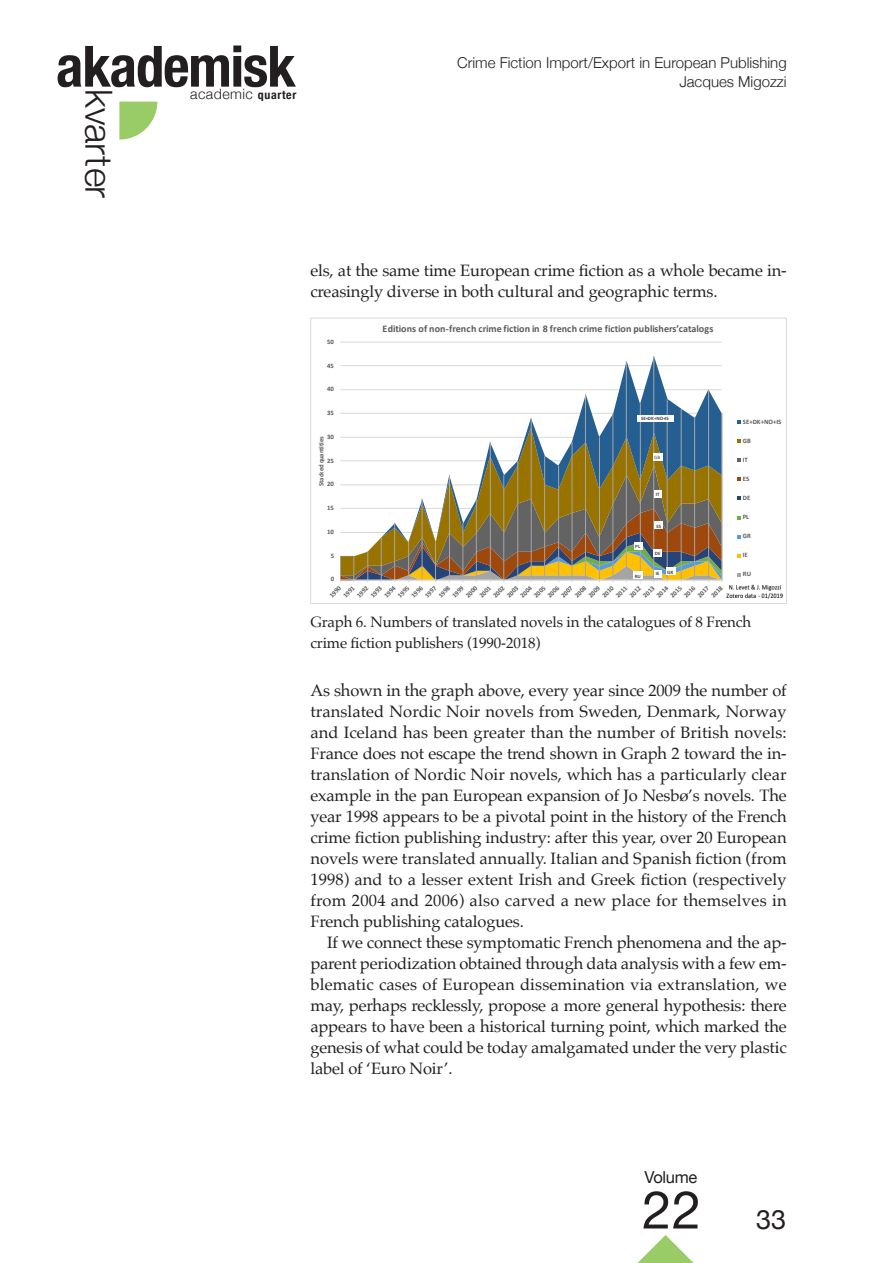
<style>
.page{position:relative;width:893px;height:1263px;background:#fff}
.page>*{position:absolute;margin:0;border:0;box-sizing:border-box;transform-origin:0 0}
.t1{font:700 condensed 57px "Helvetica Neue";letter-spacing:-.02em;color:#231f20}
.t2{font:52.5px "Helvetica Neue";color:#231f20}
.t3{font:300 37.35px "Helvetica Neue";color:#231f20}
.Normal_0{font:16.5px/21px "Palatino";letter-spacing:-.01em;color:#231f20;text-align:justify}
.t4{font:16.5px "Helvetica Neue";letter-spacing:-.02em;color:#231f20}
.billedtekst{font:15px/21px "Palatino";letter-spacing:-.01em;color:#231f20}
.t5{font:300 15px/18.8px "Helvetica Neue";color:#231f20;text-align:right}
.t6{font:300 14.25px "Helvetica Neue";letter-spacing:.03em;color:#231f20}
.t7{font:700 10.05px "Calibri";letter-spacing:.015em;color:#595959}
.t8{font:700 6.75px "Calibri";letter-spacing:-.005em;color:#595959}
.t9{font:700 5.1px "Calibri";letter-spacing:-.005em;color:#404040}
.t10{font:5.1px "Calibri";color:#404040}
.s1{font-weight:700;font-stretch:condensed;font-size:11.85px}
.s2{font-size:27px}
</style>
<div class="page">
<svg style="left:637px;top:1235px;width:57px;height:28px"></svg>
<svg style="left:119px;top:102px;width:38px;height:38px"></svg>
<hr style="left:340px;top:342px;width:382px;height:1px;background:#d9d9d9">
<svg style="left:340px;top:356px;width:382px;height:110px"></svg>
<hr style="left:490px;top:442px;width:1px;height:138px;background:#a6a6a6">
<hr style="left:517px;top:461px;width:1px;height:119px;background:#a6a6a6">
<hr style="left:531px;top:418px;width:1px;height:162px;background:#a6a6a6">
<hr style="left:544px;top:456px;width:1px;height:124px;background:#a6a6a6">
<hr style="left:572px;top:442px;width:1px;height:138px;background:#a6a6a6">
<hr style="left:585px;top:394px;width:1px;height:186px;background:#a6a6a6">
<hr style="left:599px;top:437px;width:1px;height:143px;background:#a6a6a6">
<hr style="left:613px;top:413px;width:1px;height:167px;background:#a6a6a6">
<hr style="left:626px;top:361px;width:1px;height:219px;background:#a6a6a6">
<hr style="left:640px;top:404px;width:1px;height:176px;background:#a6a6a6">
<hr style="left:653px;top:356px;width:1px;height:224px;background:#a6a6a6">
<hr style="left:667px;top:399px;width:1px;height:181px;background:#a6a6a6">
<hr style="left:681px;top:409px;width:1px;height:171px;background:#a6a6a6">
<hr style="left:694px;top:418px;width:1px;height:162px;background:#a6a6a6">
<hr style="left:708px;top:390px;width:1px;height:190px;background:#a6a6a6">
<hr style="left:722px;top:413px;width:1px;height:167px;background:#a6a6a6">
<svg style="left:340px;top:466px;width:383px;height:116px"></svg>
<div style="left:633px;top:571px;width:10px;height:8px;background:#fff"></div>
<div style="left:654px;top:570px;width:7px;height:7px;background:#fff"></div>
<div style="left:666px;top:567px;width:9px;height:8px;background:#fff"></div>
<div style="left:634px;top:542px;width:8px;height:7px;background:#fff"></div>
<div style="left:653px;top:549px;width:9px;height:8px;background:#fff"></div>
<div style="left:655px;top:521px;width:8px;height:8px;background:#fff"></div>
<div style="left:654px;top:490px;width:7px;height:8px;background:#fff"></div>
<div style="left:653px;top:453px;width:9px;height:8px;background:#fff"></div>
<div style="left:637px;top:415px;width:37px;height:6px;background:#fff"></div>
<svg style="left:737px;top:420px;width:4px;height:4px"></svg>
<svg style="left:737px;top:439px;width:4px;height:4px"></svg>
<svg style="left:737px;top:458px;width:4px;height:4px"></svg>
<svg style="left:737px;top:477px;width:4px;height:4px"></svg>
<svg style="left:737px;top:496px;width:4px;height:4px"></svg>
<svg style="left:737px;top:516px;width:4px;height:3px"></svg>
<svg style="left:737px;top:535px;width:4px;height:3px"></svg>
<svg style="left:737px;top:554px;width:4px;height:3px"></svg>
<svg style="left:737px;top:573px;width:4px;height:4px"></svg>
<div style="left:310px;top:318px;width:477px;height:286px;border:1px solid #d9d9d9"></div>
<img style="left:723px;top:582px;width:63px;height:21px">
<h1 class="t1" style="left:56px;top:19px;width:241px">akademisk</h1>
<h3 class="t3" style="left:129px;top:89px;width:110px;rotate:90deg">kvarter</h3>
<p class="t6" style="left:190px;top:82px;width:108px">academic <span class="s1">quarter</span></p>
<p class="t5" style="left:457px;top:52px;width:331px">Crime Fiction Import/Export in European Publishing<br>Jacques Migozzi</p>
<p class="Normal_0" style="left:310px;top:260px;width:478px">els, at the same time European crime fiction as a whole became in&shy;creasingly diverse in both cultural and geographic terms.</p>
<p class="t8" style="left:327px;top:337px;width:8px">50</p>
<p class="t8" style="left:327px;top:361px;width:8px">45</p>
<p class="t8" style="left:327px;top:384px;width:8px">40</p>
<p class="t7" style="left:383px;top:321px;width:332px">Editions of non-french crime fiction in 8 french crime fiction publishers’catalogs</p>
<p class="t8" style="left:327px;top:408px;width:8px">35</p>
<p class="t9" style="left:641px;top:414px;width:29px">SE+DK+NO+IS</p>
<p class="t8" style="left:743px;top:417px;width:40px">SE+DK+NO+IS</p>
<p class="t8" style="left:743px;top:436px;width:10px">GB</p>
<p class="t8" style="left:743px;top:455px;width:7px">IT</p>
<p class="t8" style="left:743px;top:474px;width:8px">ES</p>
<p class="t8" style="left:743px;top:493px;width:9px">DE</p>
<p class="t8" style="left:743px;top:512px;width:8px">PL</p>
<p class="t8" style="left:743px;top:531px;width:10px">GR</p>
<p class="t8" style="left:743px;top:550px;width:6px">IE</p>
<p class="t8" style="left:743px;top:569px;width:10px">RU</p>
<p class="billedtekst" style="left:310px;top:611px;width:442px">Graph 6. Numbers of translated novels in the catalogues of 8 French crime fiction publishers (1990-2018)</p>
<p class="t8" style="left:327px;top:432px;width:8px">30</p>
<p class="t8" style="left:317px;top:486px;width:52px;rotate:-90deg">Stacked quantities</p>
<p class="t10" style="left:654px;top:454px;width:8px">GB</p>
<p class="t8" style="left:327px;top:456px;width:8px">25</p>
<p class="t8" style="left:327px;top:479px;width:8px">20</p>
<p class="t9" style="left:656px;top:490px;width:5px">IT</p>
<p class="t8" style="left:327px;top:503px;width:8px">15</p>
<p class="t9" style="left:656px;top:522px;width:6px">ES</p>
<p class="t8" style="left:327px;top:527px;width:8px">10</p>
<p class="t9" style="left:635px;top:542px;width:6px">PL</p>
<p class="t9" style="left:655px;top:550px;width:7px">DE</p>
<p class="t8" style="left:331px;top:551px;width:5px">5</p>
<p class="t9" style="left:667px;top:568px;width:8px">GR</p>
<p class="t9" style="left:656px;top:570px;width:5px">IE</p>
<p class="t9" style="left:635px;top:572px;width:8px">RU</p>
<p class="t8" style="left:331px;top:574px;width:5px">0</p>
<p class="t8" style="left:327px;top:593px;width:15px;rotate:-45deg">1990</p>
<p class="t8" style="left:341px;top:593px;width:15px;rotate:-45deg">1991</p>
<p class="t8" style="left:354px;top:593px;width:15px;rotate:-45deg">1992</p>
<p class="t8" style="left:368px;top:593px;width:15px;rotate:-45deg">1993</p>
<p class="t8" style="left:382px;top:593px;width:15px;rotate:-45deg">1994</p>
<p class="t8" style="left:395px;top:593px;width:15px;rotate:-45deg">1995</p>
<p class="t8" style="left:409px;top:593px;width:15px;rotate:-45deg">1996</p>
<p class="t8" style="left:423px;top:593px;width:15px;rotate:-45deg">1997</p>
<p class="t8" style="left:436px;top:593px;width:15px;rotate:-45deg">1998</p>
<p class="t8" style="left:450px;top:593px;width:15px;rotate:-45deg">1999</p>
<p class="t8" style="left:463px;top:593px;width:15px;rotate:-45deg">2000</p>
<p class="t8" style="left:477px;top:593px;width:15px;rotate:-45deg">2001</p>
<p class="t8" style="left:491px;top:593px;width:15px;rotate:-45deg">2002</p>
<p class="t8" style="left:504px;top:593px;width:15px;rotate:-45deg">2003</p>
<p class="t8" style="left:518px;top:593px;width:15px;rotate:-45deg">2004</p>
<p class="t8" style="left:532px;top:593px;width:15px;rotate:-45deg">2005</p>
<p class="t8" style="left:545px;top:593px;width:15px;rotate:-45deg">2006</p>
<p class="t8" style="left:559px;top:593px;width:15px;rotate:-45deg">2007</p>
<p class="t8" style="left:572px;top:593px;width:15px;rotate:-45deg">2008</p>
<p class="t8" style="left:586px;top:593px;width:15px;rotate:-45deg">2009</p>
<p class="t8" style="left:600px;top:593px;width:15px;rotate:-45deg">2010</p>
<p class="t8" style="left:613px;top:593px;width:15px;rotate:-45deg">2011</p>
<p class="t8" style="left:627px;top:593px;width:15px;rotate:-45deg">2012</p>
<p class="t8" style="left:641px;top:593px;width:15px;rotate:-45deg">2013</p>
<p class="t8" style="left:654px;top:593px;width:15px;rotate:-45deg">2014</p>
<p class="t8" style="left:668px;top:593px;width:15px;rotate:-45deg">2015</p>
<p class="t8" style="left:681px;top:593px;width:15px;rotate:-45deg">2016</p>
<p class="t8" style="left:695px;top:593px;width:15px;rotate:-45deg">2017</p>
<p class="t8" style="left:709px;top:593px;width:15px;rotate:-45deg">2018</p>
<p class="Normal_0" style="left:310px;top:680px;width:478px">As shown in the graph above, every year since 2009 the number of translated Nordic Noir novels from Sweden, Denmark, Norway and Iceland has been greater than the number of British novels:<br>France does not escape the trend shown in Graph 2 toward the in&shy;translation of Nordic Noir novels, which has a particularly clear example in the pan European expansion of Jo Nesbø’s novels. The year 1998 appears to be a pivotal point in the history of the French crime fiction publishing industry: after this year, over 20 European novels were translated annually. Italian and Spanish fiction (from 1998) and to a lesser extent Irish and Greek fiction (respectively from 2004 and 2006) also carved a new place for themselves in French publishing catalogues.</p>
<p class="Normal_0" style="left:310px;top:932px;width:478px;text-indent:17px">If we connect these symptomatic French phenomena and the ap&shy;parent periodization obtained through data analysis with a few em&shy;blematic cases of European dissemination via extranslation, we may, perhaps recklessly, propose a more general hypothesis: there appears to have been a historical turning point, which marked the genesis of what could be today amalgamated under the very plastic label of ‘Euro Noir’.</p>
<p class="t4" style="left:645px;top:1165px;width:54px">Volume</p>
<h2 class="t2" style="left:642px;top:1172px;width:146px">22 <span class="s2">33</span></h2>
</div>
